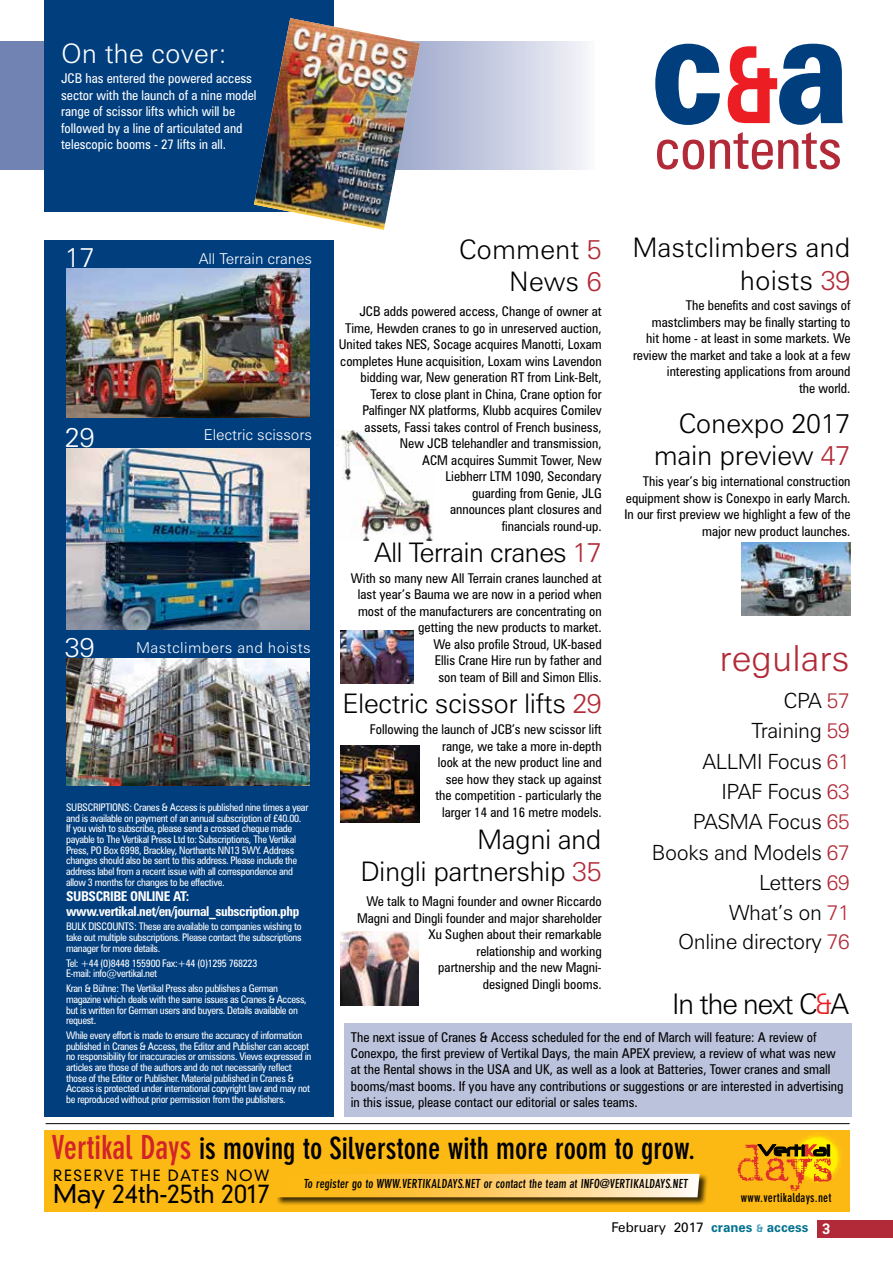
<style>
.page{position:relative;width:893px;height:1263px;background:#fff}
.page>*{position:absolute;margin:0;border:0;box-sizing:border-box;transform-origin:0 0}
.t1{font:900 154.5px "Zurich BT";color:#003e7e;scale:.79 1}
.t2{font:condensed 57px "Zurich BT";color:#b22a37}
.t3{font:300 36px "Zurich BT";color:#b22a37}
.t4{font:700 condensed 30.15px "DIN Neuzeit Grotesk";color:#000}
.t5{font:300 28.5px "Zurich BT";letter-spacing:-.05em;color:#000}
.t6{font:300 27px/32.4px "Zurich BT";letter-spacing:-.02em;color:#000;text-align:right}
.t7{font:300 27px/32.4px "Zurich BT";color:#000;text-align:right}
.t8{font:300 27px "Zurich BT";color:#fff}
.t9{font:300 24.9px "DIN Neuzeit Grotesk";color:#000}
.t10{font:300 21px/30.2px "Zurich BT";letter-spacing:-.02em;color:#000;text-align:right}
.t11{font:300 15px "Zurich BT";letter-spacing:-.005em;color:#fff}
.t12{font:300 15px "Zurich BT";letter-spacing:.025em;color:#fff}
.t13{font:300 15px "DIN Neuzeit Grotesk";letter-spacing:.11em;color:#000}
.t14{font:condensed 13.5px/16.5px "Zurich BT";color:#000;text-align:right}
.t15{font:condensed 13.5px/16.5px "Zurich BT";color:#fff}
.t16{font:700 condensed 13.5px/14.9px "Zurich BT";letter-spacing:-.03em;color:#fff}
.t17{font:13.5px "Zurich BT";color:#000}
.t18{font:700 condensed 12.3px "DIN Neuzeit Grotesk";color:#000}
.t19{font:condensed 10.5px/10.6px "Zurich BT";letter-spacing:-.03em;color:#fff}
.s1{font-weight:700;font-size:106.5px;color:#ed1d24}
.s2{color:#b22a37}
.s3{color:#ed1d24}
.s4{font-size:32.7px;color:#d2232a}
.s5{font-weight:700;color:#00728f}
.s6{font-weight:700;font-size:10.5px;color:#3c9db6}
.s7{font-weight:700;font-size:15px;color:#fff}
</style>
<div class="page">
<img style="left:336px;top:430px;width:97px;height:110px">
<div style="left:818px;top:1220px;width:75px;height:17px;background:#b22a37"></div>
<div style="left:344px;top:1023px;width:508px;height:94px;background:#bbc2db"></div>
<svg style="left:0;top:42px;width:586px;height:128px;background:#b6bed8"></svg>
<div style="left:44px;top:0;width:289px;height:212px;background:#003e7e"></div>
<div style="left:44px;top:240px;width:289px;height:876px;background:#003e7e"></div>
<hr style="left:46px;top:1123px;width:804px;height:1px;background:#000">
<img style="left:67px;top:268px;width:242px;height:150px">
<img style="left:67px;top:448px;width:242px;height:181px">
<img style="left:67px;top:659px;width:242px;height:127px">
<img style="left:254px;top:18px;width:166px;height:212px">
<div style="left:44px;top:1130px;width:806px;height:82px;background:#fdb913"></div>
<div style="left:276px;top:1173px;width:432px;height:33px;background:#000;opacity:.75"></div>
<svg style="left:276px;top:1174px;width:423px;height:23px"></svg>
<img style="left:799px;top:1133px;width:43px;height:46px">
<svg style="left:737px;top:1144px;width:94px;height:47px"></svg>
<img style="left:341px;top:630px;width:72px;height:54px">
<img style="left:341px;top:745px;width:78px;height:78px">
<img style="left:340px;top:932px;width:79px;height:73px">
<img style="left:741px;top:543px;width:110px;height:73px">
<h3 class="t8" style="left:61px;top:37px;width:168px">On the cover:</h3>
<p class="t15" style="left:61px;top:70px;width:197px">JCB has entered the powered access sector with the launch of a nine model range of scissor lifts which will be followed by a line of articulated and telescopic booms - 27 lifts in all.</p>
<h3 class="t8" style="left:65px;top:241px;width:31px">17</h3>
<p class="t11" style="left:199px;top:250px;width:115px">All Terrain cranes</p>
<h3 class="t8" style="left:65px;top:420px;width:31px">29</h3>
<p class="t11" style="left:204px;top:426px;width:110px">Electric scissors</p>
<h3 class="t8" style="left:65px;top:631px;width:31px">39</h3>
<p class="t12" style="left:136px;top:638px;width:176px">Mastclimbers and hoists</p>
<p class="t19" style="left:66px;top:802px;width:244px">SUBSCRIPTIONS: Cranes &amp; Access is published nine times a year and is available on payment of an annual subscription of £40.00.<br>If you wish to subscribe, please send a crossed cheque made payable to The Vertikal Press Ltd to: Subscriptions, The Vertikal Press, PO Box 6998, Brackley, Northants NN13 5WY. Address changes should also be sent to this address. Please include the address label from a recent issue with all correspondence and allow 3 months for changes to be effective.</p>
<p class="t16" style="left:66px;top:888px;width:235px">Subscribe online at: www.vertikal.net/en/journal_subscription.php</p>
<p class="t19" style="left:66px;top:921px;width:237px;text-align:justify">BULK DISCOUNTS: These are available to companies wishing to take out multiple subscriptions. Please contact the subscriptions manager for more details.</p>
<p class="t19" style="left:66px;top:957px;width:193px">Tel: +44 (0)8448 155900 Fax:+44 (0)1295 768223<br>E-mail: info@vertikal.net</p>
<p class="t19" style="left:66px;top:983px;width:242px">Kran &amp; Bühne: The Vertikal Press also publishes a German magazine which deals with the same issues as Cranes &amp; Access, but is written for German users and buyers. Details available on request.</p>
<p class="t19" style="left:66px;top:1030px;width:247px">While every effort is made to ensure the accuracy of information published in Cranes &amp; Access, the Editor and Publisher can accept no responsibility for inaccuracies or omissions. Views expressed in articles are those of the authors and do not necessarily reflect those of the Editor or Publisher. Material published in Cranes &amp; Access is protected under international copyright law and may not be reproduced without prior permission from the publishers.</p>
<h1 class="t1" style="left:650px;top:-26px;width:253px">c<span class="s1">&amp;</span>a</h1>
<h2 class="t2" style="left:654px;top:114px;width:189px">contents</h2>
<h3 class="t7" style="left:459px;top:233px;width:144px">Comment <span class="s2">5<br></span>News <span class="s2">6</span></h3>
<p class="t14" style="left:339px;top:303px;width:264px">JCB adds powered access, Change of owner at Time, Hewden cranes to go in unreserved auction, United takes NES, Socage acquires Manotti, Loxam completes Hune acquisition, Loxam wins Lavendon bidding war, New generation RT from Link-Belt, Terex to close plant in China, Crane option for Palfinger NX platforms, Klubb acquires Comilev assets, Fassi takes control of French business, New JCB telehandler and transmission,<br>ACM acquires Summit Tower, New<br>Liebherr LTM 1090, Secondary<br>guarding from Genie, JLG<br>announces plant closures and<br>financials round-up.</p>
<h3 class="t6" style="left:374px;top:536px;width:229px">All Terrain cranes <span class="s2">17</span></h3>
<p class="t14" style="left:351px;top:570px;width:252px">With so many new All Terrain cranes launched at last year’s Bauma we are now in a period when most of the manufacturers are concentrating on getting the new products to market.<br>We also profile Stroud, UK-based<br>Ellis Crane Hire run by father and<br>son team of Bill and Simon Ellis.</p>
<h3 class="t6" style="left:342px;top:687px;width:261px">Electric scissor lifts <span class="s2">29</span></h3>
<p class="t14" style="left:370px;top:721px;width:233px">Following the launch of JCB’s new scissor lift range, we take a more in-depth<br>look at the new product line and<br>see how they stack up against<br>the competition - particularly the<br>larger 14 and 16 metre models.</p>
<h3 class="t6" style="left:360px;top:823px;width:243px">Magni and<br>Dingli partnership <span class="s2">35</span></h3>
<p class="t14" style="left:357px;top:893px;width:246px">We talk to Magni founder and owner Riccardo Magni and Dingli founder and major shareholder Xu Sughen about their remarkable<br>relationship and working<br>partnership and the new Magni-<br>designed Dingli booms.</p>
<h3 class="t7" style="left:632px;top:231px;width:220px">Mastclimbers and hoists <span class="s2">39</span></h3>
<p class="t14" style="left:633px;top:297px;width:219px">The benefits and cost savings of mastclimbers may be finally starting to<br>hit home - at least in some markets. We review the market and take a look at a few interesting applications from around<br>the world.</p>
<h3 class="t6" style="left:654px;top:407px;width:198px">Conexpo 2017 main preview <span class="s2">47</span></h3>
<p class="t14" style="left:624px;top:473px;width:228px">This year’s big international construction equipment show is Conexpo in early March.<br>In our first preview we highlight a few of the major new product launches.</p>
<h3 class="t3" style="left:719px;top:636px;width:132px">regulars</h3>
<h3 class="t10" style="left:652px;top:685px;width:199px">CPA <span class="s2">57<br></span>Training <span class="s2">59<br></span>ALLMI Focus <span class="s2">61<br></span>IPAF Focus <span class="s2">63<br></span>PASMA Focus <span class="s2">65<br></span>Books and Models <span class="s2">67<br></span>Letters <span class="s2">69<br></span>What’s on <span class="s2">71<br></span>Online directory <span class="s2">76</span></h3>
<h3 class="t5" style="left:672px;top:986px;width:178px">In the next C<span class="s3">&amp;</span>A</h3>
<p class="t14" style="left:351px;top:1029px;width:494px;text-align:left">The next issue of Cranes &amp; Access scheduled for the end of March will feature: A review of Conexpo, the first preview of Vertikal Days, the main APEX preview, a review of what was new at the Rental shows in the USA and UK, as well as a look at Batteries, Tower cranes and small booms/mast booms. If you have any contributions or suggestions or are interested in advertising in this issue, please contact our editorial or sales teams.</p>
<h3 class="t4" style="left:52px;top:1131px;width:645px"><span class="s4">Vertikal Days</span> is moving to Silverstone with more room to grow.</h3>
<p class="t13" style="left:53px;top:1166px;width:218px">RESERVE THE DATES NOW</p>
<h3 class="t9" style="left:53px;top:1178px;width:219px">MAY 24TH-25TH 2017</h3>
<p class="t18" style="left:303px;top:1177px;width:384px">To register go to www.vertikaldays.net or contact the team at info@vertikaldays.net</p>
<p class="t18" style="left:741px;top:1191px;width:92px">www.vertikaldays.net</p>
<p class="t17" style="left:611px;top:1219px;width:220px">February 2017 <span class="s5">cranes</span> <span class="s6">&amp;</span> <span class="s5">access</span> <span class="s7">3</span></p>
</div>
